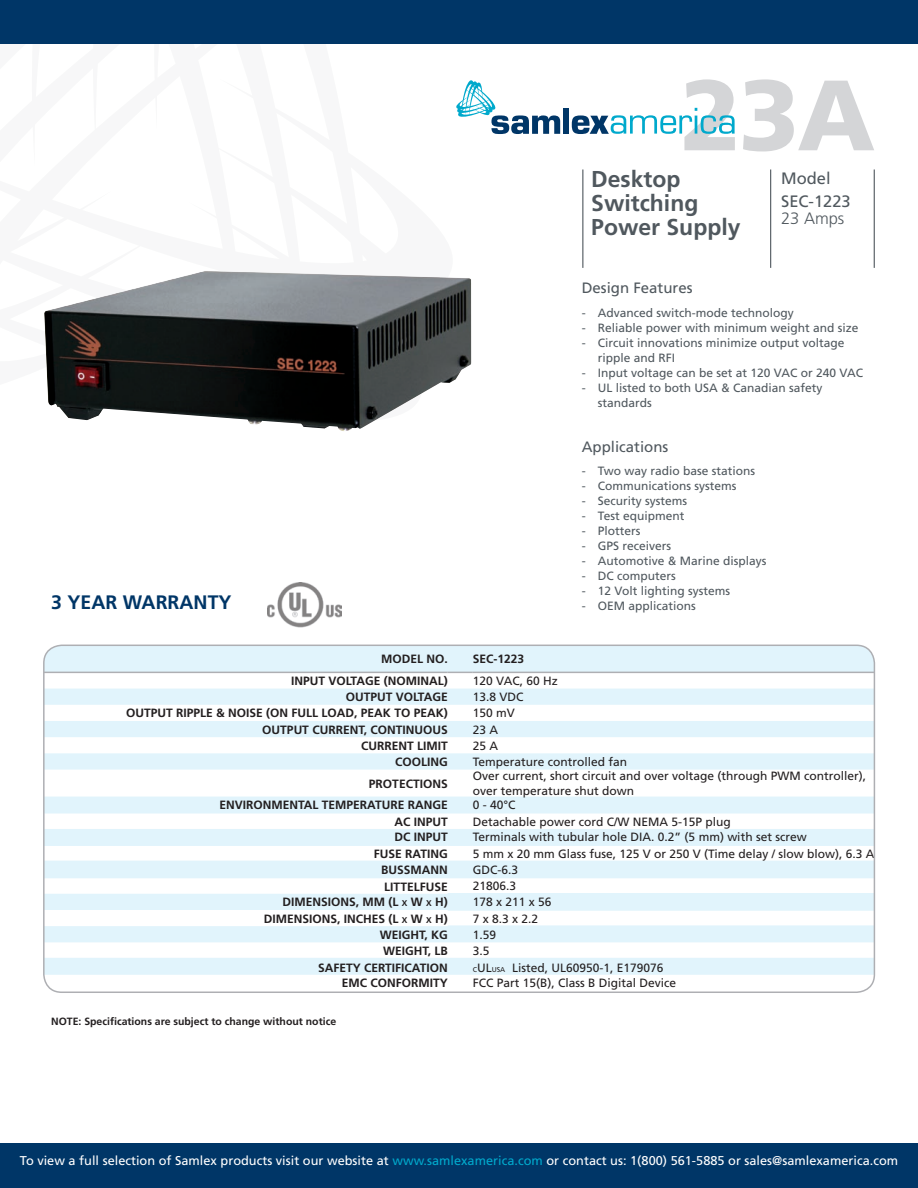
<style>
.page{position:relative;width:918px;height:1188px;background:#fff}
.page>*{position:absolute;margin:0;border:0;box-sizing:border-box;transform-origin:0 0}
.t1{font:900 99.75px "Frutiger LT Std";color:#d4d5d7}
.t2{font:700 22.95px/24px "Frutiger LT Std";color:#50585e}
.t3{font:700 19.5px "Frutiger LT Std";color:#003667}
.t4{font:16.5px/23.4px "Frutiger LT Std";color:#50585e}
.t5{font:300 16.5px "Frutiger LT Std";color:#50585e}
.t6{font:15px "Frutiger LT Std";color:#50585e}
.t7{font:12.75px "Frutiger LT Std";color:#fff}
.t8{font:12px/15px "Frutiger LT Std";color:#50585e}
.t9{font:12px/15px "Frutiger LT Std";color:#231f20}
.t10{font:700 12px "Frutiger LT Std";color:#231f20}
.t11{font:700 12px/15.9px "Frutiger LT Std";letter-spacing:.045em;color:#231f20}
.t12{font:700 12px "Frutiger LT Std";letter-spacing:.125em;color:#231f20}
.t13{font:700 12px "Frutiger LT Std";letter-spacing:.165em;color:#231f20}
.t14{font:700 12px "Frutiger LT Std";letter-spacing:.085em;color:#231f20}
.t15{font:700 10.5px "Frutiger LT Std";color:#231f20}
.s1{font-weight:400}
.s2{font-size:8.4px}
.s3{font-size:7.05px}
.s4{color:#00a9cc}
</style>
<div class="page">
<hr style="left:582px;top:170px;width:1px;height:98px;background:#50585e">
<hr style="left:770px;top:170px;width:1px;height:98px;background:#50585e">
<hr style="left:874px;top:170px;width:1px;height:98px;background:#50585e">
<svg style="left:44px;top:645px;width:830px;height:330px;fill:#e1f4fc"></svg>
<hr style="left:44px;top:958px;width:404px;height:1px;background:#e1f4fc">
<hr style="left:44px;top:877px;width:404px;height:1px;background:#e1f4fc">
<svg style="left:448px;top:877px;width:25px;height:1px"></svg>
<hr style="left:473px;top:877px;width:401px;height:1px;background:#e1f4fc">
<hr style="left:448px;top:893px;width:25px;height:2px;background:#e1f4fc">
<hr style="left:473px;top:893px;width:401px;height:2px;background:#e1f4fc">
<hr style="left:448px;top:909px;width:25px;height:2px;background:#e1f4fc">
<hr style="left:473px;top:909px;width:401px;height:2px;background:#e1f4fc">
<hr style="left:448px;top:925px;width:25px;height:2px;background:#e1f4fc">
<hr style="left:473px;top:925px;width:401px;height:2px;background:#e1f4fc">
<svg style="left:448px;top:958px;width:25px;height:1px"></svg>
<hr style="left:473px;top:958px;width:401px;height:1px;background:#e1f4fc">
<hr style="left:44px;top:812px;width:404px;height:2px;background:#e1f4fc">
<hr style="left:448px;top:812px;width:25px;height:2px;background:#e1f4fc">
<hr style="left:473px;top:812px;width:401px;height:2px;background:#e1f4fc">
<hr style="left:44px;top:844px;width:404px;height:2px;background:#e1f4fc">
<hr style="left:448px;top:844px;width:25px;height:2px;background:#e1f4fc">
<hr style="left:473px;top:844px;width:401px;height:2px;background:#e1f4fc">
<hr style="left:44px;top:861px;width:404px;height:1px;background:#e1f4fc">
<svg style="left:448px;top:861px;width:25px;height:1px"></svg>
<hr style="left:473px;top:861px;width:401px;height:1px;background:#e1f4fc">
<hr style="left:44px;top:672px;width:404px;height:1px;background:#aeafb3">
<svg style="left:448px;top:672px;width:25px;height:1px"></svg>
<hr style="left:473px;top:672px;width:401px;height:1px;background:#aeafb3">
<div style="left:43px;top:645px;width:832px;height:348px;border:2px solid #aeafb3;border-radius:18px"></div>
<img style="left:268px;top:582px;width:73px;height:45px">
<div style="left:0;top:0;width:918px;height:43px;background:#003667"></div>
<div style="left:0;top:1143px;width:918px;height:45px;background:#003667"></div>
<div style="left:563px;top:108px;width:6px;height:26px;background:#003667"></div>
<svg style="left:572px;top:108px;width:163px;height:26px"></svg>
<svg style="left:456px;top:80px;width:104px;height:54px"></svg>
<img style="left:44px;top:271px;width:427px;height:160px">
<h1 class="t1" style="left:680px;top:55px;width:196px">23A</h1>
<h3 class="t3" style="left:51px;top:591px;width:30px">3 YEA</h3>
<h3 class="t3" style="left:106px;top:591px;width:115px">R WARRANTY</h3>
<p class="t10" style="left:381px;top:652px;width:68px">MODEL NO.</p>
<p class="t10" style="left:473px;top:652px;width:53px">SEC-1223</p>
<p class="t10" style="left:291px;top:674px;width:123px">INPUT VOLTAGE (NOMIN</p>
<p class="t11" style="left:346px;top:673px;width:214px;text-indent:83px">AL) <span class="s1">120 VAC, 60 Hz<br></span>OUTPUT VOLTAGE</p>
<p class="t9" style="left:473px;top:690px;width:52px">13.8 VDC</p>
<h2 class="t2" style="left:591px;top:167px;width:151px">DESKTOP<br>SWITCHING<br>POWER SUPPLY</h2>
<h3 class="t4" style="left:781px;top:167px;width:71px">Model<br>SEC-1223</h3>
<h3 class="t5" style="left:781px;top:209px;width:65px">23 Amps</h3>
<p class="t6" style="left:582px;top:279px;width:112px">Design Features</p>
<p class="t8" style="left:582px;top:306px;width:214px">- Advanced switch-mode technology</p>
<p class="t8" style="left:582px;top:321px;width:278px">- Reliable power with minimum weight and size</p>
<p class="t8" style="left:598px;top:336px;width:248px;text-indent:-16px">- Circuit innovations minimize output voltage ripple and RFI</p>
<p class="t8" style="left:582px;top:366px;width:283px">- Input voltage can be set at 120 VAC or 240 VAC</p>
<p class="t8" style="left:598px;top:381px;width:226px;text-indent:-16px">- UL listed to both USA &amp; Canadian safety standards</p>
<p class="t6" style="left:582px;top:438px;width:88px">Applications</p>
<p class="t8" style="left:582px;top:463px;width:175px">- Two way radio base stations</p>
<p class="t8" style="left:582px;top:478px;width:156px">- Communications systems</p>
<p class="t8" style="left:582px;top:493px;width:107px">- Security systems</p>
<p class="t8" style="left:582px;top:508px;width:104px">- Test equipment</p>
<p class="t8" style="left:582px;top:523px;width:60px">- Plotters</p>
<p class="t8" style="left:582px;top:538px;width:91px">- GPS receivers</p>
<p class="t8" style="left:582px;top:553px;width:186px">- Automotive &amp; Marine displays</p>
<p class="t8" style="left:582px;top:568px;width:96px">- DC computers</p>
<p class="t8" style="left:582px;top:583px;width:150px">- 12 Volt lighting systems</p>
<p class="t8" style="left:582px;top:598px;width:116px">- OEM applications</p>
<p class="t10" style="left:126px;top:706px;width:179px">OUTPUT RIPPLE &amp; NOISE (ON FULL</p>
<p class="t10" style="left:322px;top:706px;width:9px">LOA</p>
<p class="t10" style="left:346px;top:706px;width:104px">D, PEAK TO PEAK)</p>
<p class="t9" style="left:473px;top:706px;width:44px">150 mV</p>
<p class="t10" style="left:262px;top:722px;width:186px">OUTPUT CURRENT, CONTIN UOUS</p>
<p class="t9" style="left:473px;top:722px;width:27px">23 A</p>
<p class="t10" style="left:361px;top:739px;width:63px">CURRENT LIMI</p>
<p class="t10" style="left:441px;top:739px;width:6px">T</p>
<p class="t9" style="left:473px;top:738px;width:27px">25 A</p>
<p class="t10" style="left:395px;top:755px;width:54px">COOLING</p>
<p class="t9" style="left:473px;top:754px;width:156px">Temperature controlled fan</p>
<p class="t14" style="left:369px;top:776px;width:72px">PROTECTIONS</p>
<p class="t9" style="left:473px;top:768px;width:395px">Over current, short circuit and over voltage (through PWM controller), over temperature shut down</p>
<p class="t10" style="left:220px;top:798px;width:8px">ENVIR</p>
<p class="t12" style="left:254px;top:798px;width:196px">ONM ENTAL TEMPERATURE RANGE</p>
<p class="t9" style="left:473px;top:797px;width:44px">0 - 40°C</p>
<p class="t10" style="left:394px;top:815px;width:53px">AC INPUT</p>
<p class="t9" style="left:473px;top:814px;width:260px">Detachable power cord C/W NEMA 5-15P plug</p>
<p class="t10" style="left:394px;top:830px;width:53px">DC INPUT</p>
<p class="t9" style="left:473px;top:830px;width:335px">Terminals with tubular hole DIA. 0.2” (5 mm) with set screw</p>
<p class="t10" style="left:374px;top:847px;width:75px">FUSE RATING</p>
<p class="t9" style="left:473px;top:846px;width:403px">5 mm x 20 mm Glass fuse, 125 V or 250 V (Time delay / slow blow), 6.3 A</p>
<p class="t10" style="left:381px;top:863px;width:25px">BUSSM</p>
<p class="t10" style="left:422px;top:863px;width:18px">ANN</p>
<p class="t9" style="left:473px;top:862px;width:47px">GDC-6.3</p>
<p class="t10" style="left:384px;top:879px;width:65px">LITTELFUSE</p>
<p class="t9" style="left:473px;top:879px;width:45px">21806.3</p>
<p class="t10" style="left:282px;top:895px;width:92px">DIM ENSIONS, MM</p>
<p class="t10" style="left:388px;top:895px;width:61px">(L <span class="s2">X</span>W <span class="s2">X</span>H)</p>
<p class="t9" style="left:473px;top:895px;width:80px">178 x 211 x 56</p>
<p class="t10" style="left:264px;top:911px;width:185px">DIM ENSIONS, INCHES (L <span class="s2">X</span> W <span class="s2">X</span> H)</p>
<p class="t9" style="left:473px;top:911px;width:67px">7 x 8.3 x 2.2</p>
<p class="t10" style="left:380px;top:928px;width:68px">WEIGHT, KG</p>
<p class="t9" style="left:473px;top:928px;width:25px">1.59</p>
<p class="t10" style="left:383px;top:943px;width:66px">WEIGHT, LB</p>
<p class="t9" style="left:473px;top:943px;width:18px">3.5</p>
<p class="t13" style="left:318px;top:960px;width:80px">SAFETY CERTIFIC</p>
<p class="t10" style="left:412px;top:960px;width:35px">ATION</p>
<p class="t9" style="left:473px;top:960px;width:192px"><span class="s3">C</span>UL<span class="s3">USA</span> Listed, UL60950-1, E179076</p>
<p class="t10" style="left:342px;top:976px;width:78px">EMC CONFORMI</p>
<p class="t10" style="left:433px;top:976px;width:16px">TY</p>
<p class="t9" style="left:473px;top:976px;width:205px">FCC Part 15(B), Class B Digital Device</p>
<p class="t15" style="left:51px;top:1015px;width:15px">NOTE</p>
<p class="t15" style="left:79px;top:1015px;width:259px">: SPECIFICATIONS ARE SUBJECT TO CHANGE WITHOUT NOTICE</p>
<p class="t7" style="left:20px;top:1153px;width:880px">To view a full selection of Samlex products visit our website at <span class="s4">www.samlexamerica.com</span> or contact us: 1(800) 561-5885 or sales@samlexamerica.com</p>
</div>
